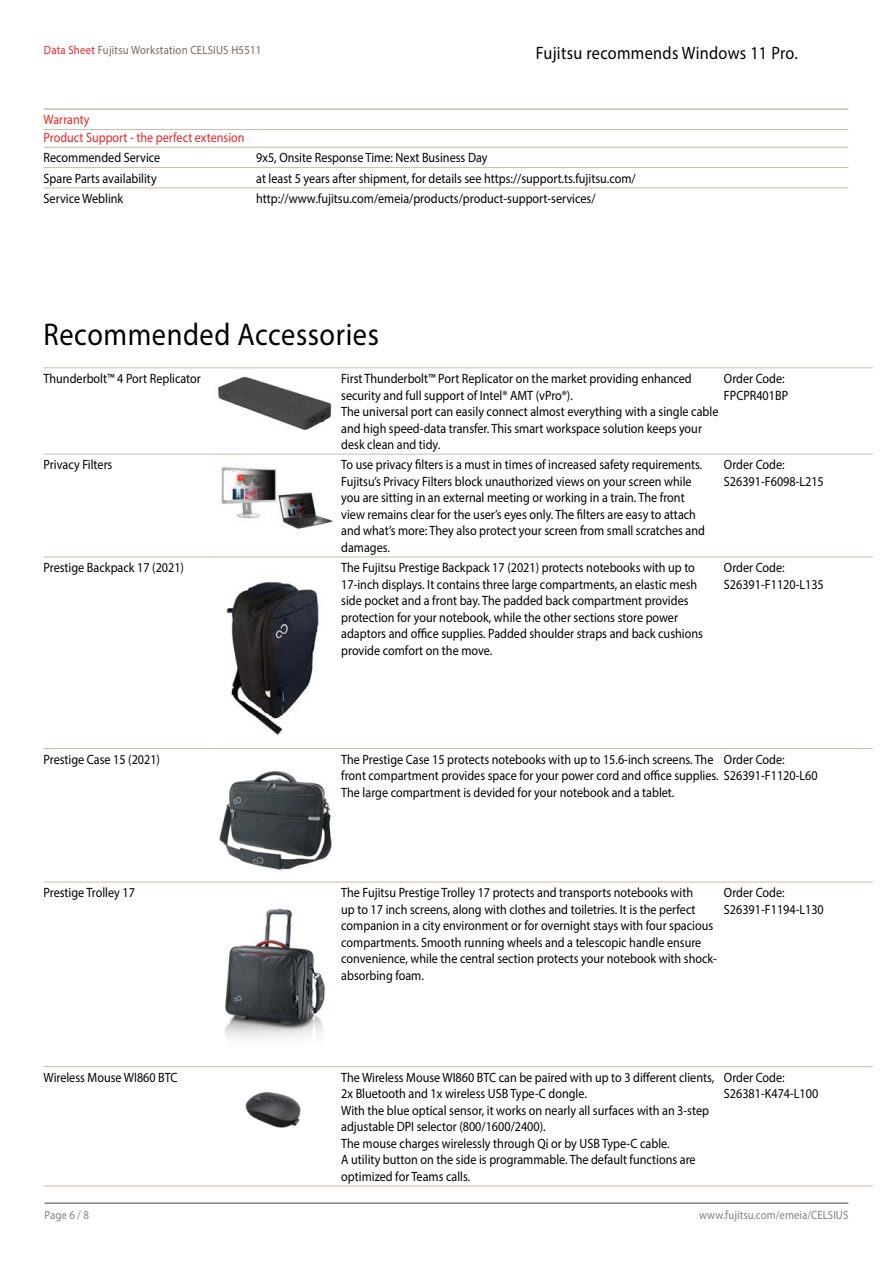
<style>
.page{position:relative;width:893px;height:1263px;background:#fff}
.page>*{position:absolute;margin:0;border:0;box-sizing:border-box;transform-origin:0 0}
.t1{font:31.5px "Myriad Pro";letter-spacing:.02em;color:#000;scale:.9 1}
.t2{font:18px "Myriad Pro";letter-spacing:.02em;color:#000;scale:.9 1}
.t3{font:13.5px/16.5px "Myriad Pro";color:#000;scale:.9 1}
.t4{font:13.5px/17.7px "Myriad Pro";color:#e92425;scale:.9 1}
.t5{font:12px "Myriad Pro";letter-spacing:.02em;color:#79695e;scale:.9 1}
.t6{font:12px "Myriad Pro";letter-spacing:.005em;color:#818280;scale:.9 1}
.s1{color:#e92425}
</style>
<div class="page">
<hr style="left:45px;top:1202px;width:803px;height:2px;background:#818280">
<hr style="left:44px;top:108px;width:212px;height:2px;background:#c9bbb0">
<hr style="left:256px;top:108px;width:592px;height:2px;background:#c9bbb0">
<hr style="left:44px;top:129px;width:212px;height:1px;background:#c9bbb0">
<hr style="left:256px;top:129px;width:592px;height:1px;background:#c9bbb0">
<hr style="left:44px;top:147px;width:212px;height:1px;background:#c9bbb0">
<hr style="left:256px;top:147px;width:592px;height:1px;background:#c9bbb0">
<hr style="left:44px;top:167px;width:212px;height:1px;background:#c9bbb0">
<hr style="left:256px;top:167px;width:592px;height:1px;background:#c9bbb0">
<hr style="left:44px;top:188px;width:212px;height:1px;background:#c9bbb0">
<hr style="left:256px;top:188px;width:592px;height:1px;background:#c9bbb0">
<hr style="left:44px;top:367px;width:170px;height:1px;background:#c9bbb0">
<hr style="left:214px;top:367px;width:127px;height:1px;background:#c9bbb0">
<hr style="left:341px;top:367px;width:383px;height:1px;background:#c9bbb0">
<hr style="left:724px;top:367px;width:149px;height:1px;background:#c9bbb0">
<hr style="left:44px;top:454px;width:170px;height:1px;background:#c9bbb0">
<hr style="left:214px;top:454px;width:127px;height:1px;background:#c9bbb0">
<hr style="left:341px;top:454px;width:383px;height:1px;background:#c9bbb0">
<hr style="left:724px;top:454px;width:149px;height:1px;background:#c9bbb0">
<hr style="left:44px;top:557px;width:170px;height:1px;background:#c9bbb0">
<hr style="left:214px;top:557px;width:127px;height:1px;background:#c9bbb0">
<hr style="left:341px;top:557px;width:383px;height:1px;background:#c9bbb0">
<hr style="left:724px;top:557px;width:149px;height:1px;background:#c9bbb0">
<hr style="left:44px;top:748px;width:170px;height:1px;background:#c9bbb0">
<hr style="left:214px;top:748px;width:127px;height:1px;background:#c9bbb0">
<hr style="left:341px;top:748px;width:383px;height:1px;background:#c9bbb0">
<hr style="left:724px;top:748px;width:149px;height:1px;background:#c9bbb0">
<hr style="left:44px;top:882px;width:170px;height:1px;background:#c9bbb0">
<hr style="left:214px;top:882px;width:127px;height:1px;background:#c9bbb0">
<hr style="left:341px;top:882px;width:383px;height:1px;background:#c9bbb0">
<hr style="left:724px;top:882px;width:149px;height:1px;background:#c9bbb0">
<hr style="left:44px;top:1066px;width:170px;height:1px;background:#c9bbb0">
<hr style="left:214px;top:1066px;width:127px;height:1px;background:#c9bbb0">
<hr style="left:341px;top:1066px;width:383px;height:1px;background:#c9bbb0">
<hr style="left:724px;top:1066px;width:149px;height:1px;background:#c9bbb0">
<hr style="left:44px;top:1185px;width:170px;height:1px;background:#c9bbb0">
<hr style="left:214px;top:1185px;width:127px;height:1px;background:#c9bbb0">
<hr style="left:341px;top:1185px;width:383px;height:1px;background:#c9bbb0">
<hr style="left:724px;top:1185px;width:149px;height:1px;background:#c9bbb0">
<img style="left:218px;top:376px;width:114px;height:54px">
<img style="left:221px;top:467px;width:112px;height:62px">
<img style="left:226px;top:582px;width:93px;height:153px">
<img style="left:219px;top:771px;width:113px;height:100px">
<img style="left:225px;top:908px;width:100px;height:131px">
<img style="left:245px;top:1092px;width:56px;height:36px">
<p class="t5" style="left:44px;top:43px;width:243px"><span class="s1">Data Sheet</span> Fujitsu Workstation CELSIUS H5511</p>
<h2 class="t2" style="left:536px;top:42px;width:292px">Fujitsu recommends Windows 11 Pro.</h2>
<p class="t4" style="left:44px;top:111px;width:225px">Warranty<br>Product Support - the perfect extension</p>
<p class="t3" style="left:44px;top:149px;width:131px">Recommended Service</p>
<p class="t3" style="left:256px;top:149px;width:259px">9x5, Onsite Response Time: Next Business Day</p>
<p class="t3" style="left:44px;top:170px;width:127px">Spare Parts availability</p>
<p class="t3" style="left:256px;top:170px;width:423px">at least 5 years after shipment, for details see https://support.ts.fujitsu.com/</p>
<p class="t3" style="left:44px;top:190px;width:90px">Service Weblink</p>
<p class="t3" style="left:256px;top:190px;width:378px">http://www.fujitsu.com/emeia/products/product-support-services/</p>
<h1 class="t1" style="left:44px;top:315px;width:374px">Recommended Accessories</h1>
<p class="t3" style="left:44px;top:370px;width:176px">Thunderbolt™ 4 Port Replicator</p>
<p class="t3" style="left:341px;top:370px;width:421px">First Thunderbolt™ Port Replicator on the market providing enhanced security and full support of Intel® AMT (vPro®).<br>The universal port can easily connect almost everything with a single cable and high speed-data transfer. This smart workspace solution keeps your desk clean and tidy.</p>
<p class="t3" style="left:724px;top:370px;width:73px">Order Code:<br>FPCPR401BP</p>
<p class="t3" style="left:44px;top:456px;width:78px">Privacy Filters</p>
<p class="t3" style="left:341px;top:456px;width:406px">To use privacy filters is a must in times of increased safety requirements.<br>Fujitsu’s Privacy Filters block unauthorized views on your screen while you are sitting in an external meeting or working in a train. The front view remains clear for the user’s eyes only. The filters are easy to attach and what’s more: They also protect your screen from small scratches and damages.</p>
<p class="t3" style="left:724px;top:456px;width:112px">Order Code:<br>S26391-F6098-L215</p>
<p class="t3" style="left:44px;top:559px;width:158px">Prestige Backpack 17 (2021)</p>
<p class="t3" style="left:341px;top:559px;width:403px">The Fujitsu Prestige Backpack 17 (2021) protects notebooks with up to 17-inch displays. It contains three large compartments, an elastic mesh side pocket and a front bay. The padded back compartment provides protection for your notebook, while the other sections store power adaptors and office supplies. Padded shoulder straps and back cushions provide comfort on the move.</p>
<p class="t3" style="left:724px;top:559px;width:112px">Order Code:<br>S26391-F1120-L135</p>
<p class="t3" style="left:44px;top:751px;width:131px">Prestige Case 15 (2021)</p>
<p class="t3" style="left:341px;top:751px;width:531px">The Prestige Case 15 protects notebooks with up to 15.6-inch screens. The<br>front compartment provides space for your power cord and office supplies. S26391-F1120-L60<br>The large compartment is devided for your notebook and a tablet.</p>
<p class="t3" style="left:724px;top:751px;width:69px">Order Code:</p>
<p class="t3" style="left:44px;top:884px;width:103px">Prestige Trolley 17</p>
<p class="t3" style="left:341px;top:884px;width:419px">The Fujitsu Prestige Trolley 17 protects and transports notebooks with<br>up to 17 inch screens, along with clothes and toiletries. It is the perfect companion in a city environment or for overnight stays with four spacious compartments. Smooth running wheels and a telescopic handle ensure convenience, while the central section protects your notebook with shock&shy;absorbing foam.</p>
<p class="t3" style="left:724px;top:884px;width:112px">Order Code:<br>S26391-F1194-L130</p>
<p class="t3" style="left:44px;top:1069px;width:150px">Wireless Mouse WI860 BTC</p>
<p class="t3" style="left:341px;top:1069px;width:416px">The Wireless Mouse WI860 BTC can be paired with up to 3 different clients, 2x Bluetooth and 1x wireless USB Type-C dongle.<br>With the blue optical sensor, it works on nearly all surfaces with an 3-step adjustable DPI selector (800/1600/2400).<br>The mouse charges wirelessly through Qi or by USB Type-C cable.<br>A utility button on the side is programmable. The default functions are optimized for Teams calls.</p>
<p class="t3" style="left:724px;top:1069px;width:106px">Order Code:<br>S26381-K474-L100</p>
<p class="t6" style="left:45px;top:1207px;width:51px">Page 6 / 8</p>
<p class="t6" style="left:699px;top:1207px;width:167px">www.fujitsu.com/emeia/CELSIUS</p>
</div>
